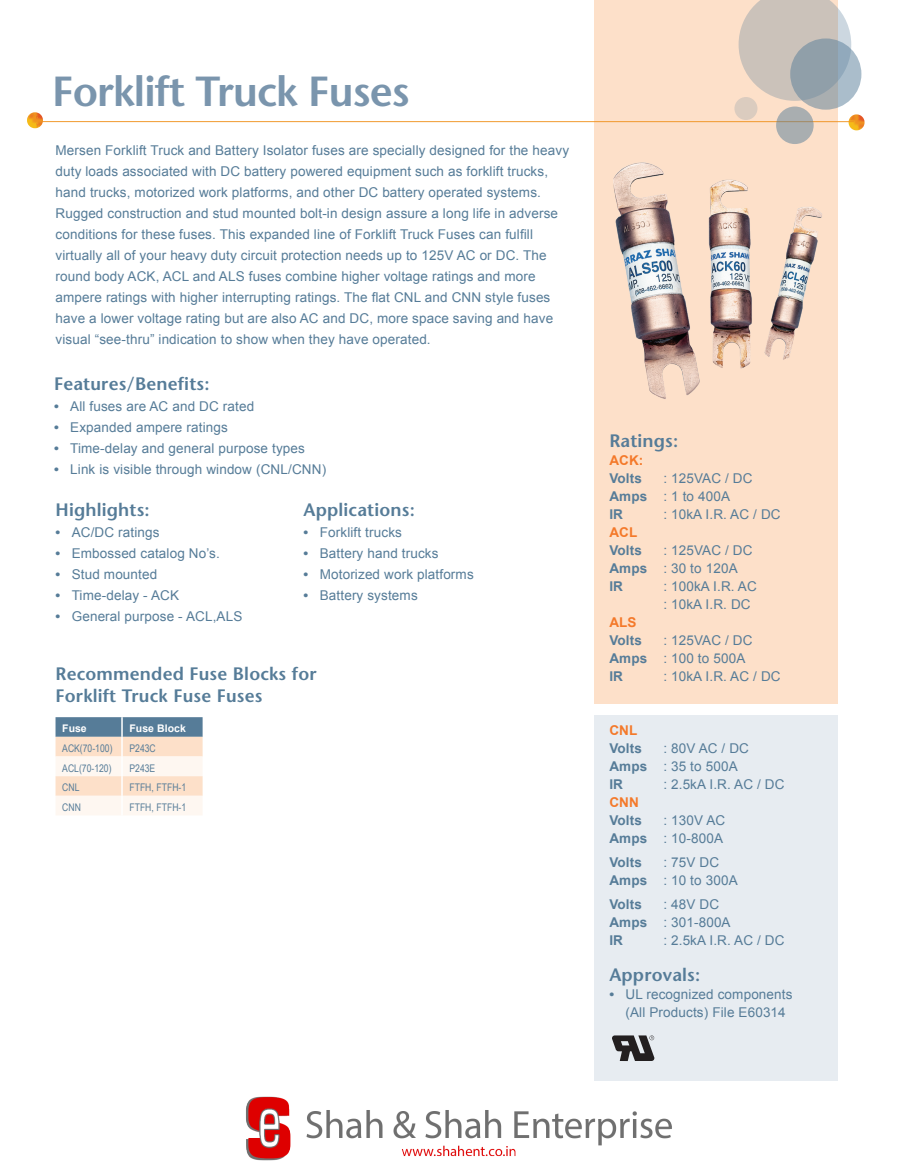
<style>
.page{position:relative;width:905px;height:1175px;background:#fff}
.page>*{position:absolute;margin:0;border:0;box-sizing:border-box;transform-origin:0 0}
.Page_Title{font:600 42px "Stone Sans Std";letter-spacing:-.02em;color:#7a95ad}
.BlueSubhead{font:600 18px "Stone Sans Std";letter-spacing:.01em;color:#567c98}
.DescriptionPara{font:13.5px/21px "Arial";letter-spacing:.01em;color:#567c98}
.Bulleted_List{font:13.5px/18px "Arial";letter-spacing:.01em;color:#567c98}
.DescriptionPara-2{font:700 13.5px "Arial";letter-spacing:.01em;color:#567c98}
.DescriptionPara-3{font:700 13.5px "Arial";letter-spacing:.01em;color:#f4792a}
.Table_body{font:10.5px "Arial Narrow";color:#567c98}
.Table_Header{font:700 10.5px "Arial";color:#fff}
.s1{font-weight:700}
</style>
<div class="page">
<div style="left:595px;top:0;width:243px;height:703px;background:#fde0c9"></div>
<div style="left:595px;top:714px;width:243px;height:366px;background:#e7ecf1"></div>
<svg style="left:848px;top:114px;width:16px;height:16px"></svg>
<hr style="left:35px;top:121px;width:818px;height:1px;background:#f09320">
<svg style="left:27px;top:112px;width:16px;height:16px"></svg>
<svg style="left:738px;top:0;width:113px;height:101px"></svg>
<svg style="left:790px;top:38px;width:71px;height:72px;background:#99a8b2"></svg>
<div style="left:776px;top:106px;width:37px;height:38px;background:linear-gradient(to bottom,#aaaeaf,#a9aeb0);border-radius:50%"></div>
<div style="left:734px;top:97px;width:23px;height:23px;background:#dbccbf;border-radius:50%"></div>
<svg style="left:56px;top:717px;width:146px;height:98px"></svg>
<hr style="left:121px;top:795px;width:2px;height:20px;background:#fff">
<img style="left:613px;top:162px;width:209px;height:237px">
<svg style="left:612px;top:1035px;width:42px;height:26px"></svg>
<img style="left:246px;top:1080px;width:435px;height:81px">
<p class="Page_Title" style="left:52px;top:66px;width:359px">Forklift Truck Fuses</p>
<p class="DescriptionPara" style="left:56px;top:140px;width:515px">Mersen Forklift Truck and Battery Isolator fuses are specially designed for the heavy duty loads associated with DC battery powered equipment such as forklift trucks, hand trucks, motorized work platforms, and other DC battery operated systems.<br>Rugged construction and stud mounted bolt-in design assure a long life in adverse conditions for these fuses. This expanded line of Forklift Truck Fuses can fulfill virtually all of your heavy duty circuit protection needs up to 125V AC or DC. The round body ACK, ACL and ALS fuses combine higher voltage ratings and more ampere ratings with higher interrupting ratings. The flat CNL and CNN style fuses have a lower voltage rating but are also AC and DC, more space saving and have visual “see-thru” indication to show when they have operated.</p>
<p class="BlueSubhead" style="left:54px;top:372px;width:157px">Features/Benefits:</p>
<p class="Bulleted_List" style="left:54px;top:397px;width:202px"><span class="s1">•</span> All fuses are AC and DC rated</p>
<p class="Bulleted_List" style="left:54px;top:418px;width:175px"><span class="s1">•</span> Expanded ampere ratings</p>
<p class="Bulleted_List" style="left:54px;top:439px;width:252px"><span class="s1">•</span> Time-delay and general purpose types</p>
<p class="Bulleted_List" style="left:54px;top:460px;width:274px"><span class="s1">•</span> Link is visible through window (CNL/CNN)</p>
<p class="BlueSubhead" style="left:303px;top:499px;width:113px">Applications:</p>
<p class="Bulleted_List" style="left:303px;top:524px;width:100px"><span class="s1">•</span> Forklift trucks</p>
<p class="Bulleted_List" style="left:303px;top:545px;width:136px"><span class="s1">•</span> Battery hand trucks</p>
<p class="Bulleted_List" style="left:303px;top:566px;width:172px"><span class="s1">•</span> Motorized work platforms</p>
<p class="Bulleted_List" style="left:303px;top:587px;width:116px"><span class="s1">•</span> Battery systems</p>
<p class="BlueSubhead" style="left:56px;top:499px;width:96px">Highlights:</p>
<p class="Bulleted_List" style="left:56px;top:524px;width:106px"><span class="s1">•</span> AC/DC ratings</p>
<p class="Bulleted_List" style="left:56px;top:545px;width:166px"><span class="s1">•</span> Embossed catalog No’s.</p>
<p class="Bulleted_List" style="left:56px;top:566px;width:103px"><span class="s1">•</span> Stud mounted</p>
<p class="Bulleted_List" style="left:56px;top:587px;width:125px"><span class="s1">•</span> Time-delay - ACK</p>
<p class="Bulleted_List" style="left:56px;top:608px;width:188px"><span class="s1">•</span> General purpose - ACL,ALS</p>
<p class="BlueSubhead" style="left:56px;top:663px;width:262px">Recommended Fuse Blocks for</p>
<p class="BlueSubhead" style="left:56px;top:684px;width:208px">Forklift Truck Fuse Fuses</p>
<p class="Table_Header" style="left:62px;top:721px;width:26px">Fuse</p>
<p class="Table_Header" style="left:129px;top:721px;width:58px">Fuse Block</p>
<p class="Table_body" style="left:62px;top:740px;width:52px">ACK(70-100)</p>
<p class="Table_body" style="left:129px;top:740px;width:28px">P243C</p>
<p class="Table_body" style="left:62px;top:760px;width:51px">ACL(70-120)</p>
<p class="Table_body" style="left:129px;top:760px;width:27px">P243E</p>
<p class="Table_body" style="left:62px;top:780px;width:19px">CNL</p>
<p class="Table_body" style="left:129px;top:780px;width:58px">FTFH, FTFH-1</p>
<p class="Table_body" style="left:62px;top:799px;width:20px">CNN</p>
<p class="Table_body" style="left:129px;top:799px;width:58px">FTFH, FTFH-1</p>
<p class="BlueSubhead" style="left:609px;top:429px;width:70px">Ratings:</p>
<p class="DescriptionPara-3" style="left:609px;top:451px;width:36px">ACK:</p>
<p class="DescriptionPara-2" style="left:609px;top:469px;width:34px">Volts</p>
<p class="DescriptionPara" style="left:663px;top:467px;width:91px">: 125VAC / DC</p>
<p class="DescriptionPara" style="left:609px;top:487px;width:122px;line-height:18px"><span class="s1">Amps</span> : 1 to 400A<br><span class="s1">IR</span></p>
<p class="DescriptionPara" style="left:663px;top:503px;width:119px">: 10kA I.R. AC / DC</p>
<p class="DescriptionPara-3" style="left:609px;top:523px;width:30px">ACL</p>
<p class="DescriptionPara-2" style="left:609px;top:541px;width:34px">Volts</p>
<p class="DescriptionPara" style="left:663px;top:539px;width:91px">: 125VAC / DC</p>
<p class="DescriptionPara" style="left:609px;top:559px;width:130px;line-height:18px"><span class="s1">Amps</span> : 30 to 120A<br><span class="s1">IR</span></p>
<p class="DescriptionPara" style="left:663px;top:575px;width:95px">: 100kA I.R. AC</p>
<p class="DescriptionPara" style="left:663px;top:593px;width:89px">: 10kA I.R. DC</p>
<p class="DescriptionPara-3" style="left:609px;top:613px;width:29px">ALS</p>
<p class="DescriptionPara-2" style="left:609px;top:631px;width:34px">Volts</p>
<p class="DescriptionPara" style="left:663px;top:629px;width:91px">: 125VAC / DC</p>
<p class="DescriptionPara" style="left:609px;top:647px;width:137px"><span class="s1">Amps</span> : 100 to 500A</p>
<p class="DescriptionPara-2" style="left:609px;top:667px;width:15px">IR</p>
<p class="DescriptionPara" style="left:663px;top:665px;width:119px">: 10kA I.R. AC / DC</p>
<p class="DescriptionPara-3" style="left:609px;top:721px;width:30px">CNL</p>
<p class="DescriptionPara-2" style="left:609px;top:739px;width:34px">Volts</p>
<p class="DescriptionPara" style="left:663px;top:737px;width:87px">: 80V AC / DC</p>
<p class="DescriptionPara" style="left:609px;top:755px;width:130px"><span class="s1">Amps</span> : 35 to 500A</p>
<p class="DescriptionPara-2" style="left:609px;top:775px;width:15px">IR</p>
<p class="DescriptionPara" style="left:663px;top:773px;width:123px">: 2.5kA I.R. AC / DC</p>
<p class="DescriptionPara-3" style="left:609px;top:793px;width:31px">CNN</p>
<p class="DescriptionPara-2" style="left:609px;top:811px;width:34px">Volts</p>
<p class="DescriptionPara" style="left:663px;top:809px;width:63px">: 130V AC</p>
<p class="DescriptionPara" style="left:609px;top:827px;width:115px"><span class="s1">Amps</span> : 10-800A</p>
<p class="DescriptionPara-2" style="left:609px;top:853px;width:34px">Volts</p>
<p class="DescriptionPara" style="left:663px;top:851px;width:57px">: 75V DC</p>
<p class="DescriptionPara" style="left:609px;top:869px;width:130px"><span class="s1">Amps</span> : 10 to 300A</p>
<p class="DescriptionPara-2" style="left:609px;top:895px;width:34px">Volts</p>
<p class="DescriptionPara" style="left:663px;top:893px;width:57px">: 48V DC</p>
<p class="DescriptionPara" style="left:609px;top:911px;width:123px"><span class="s1">Amps</span> : 301-800A</p>
<p class="DescriptionPara-2" style="left:609px;top:931px;width:15px">IR</p>
<p class="DescriptionPara" style="left:663px;top:929px;width:123px">: 2.5kA I.R. AC / DC</p>
<p class="BlueSubhead" style="left:609px;top:963px;width:92px">Approvals:</p>
<p class="Bulleted_List" style="left:625px;top:985px;width:168px;text-indent:-16px"><span class="s1">•</span> UL recognized components (All Products) File E60314</p>
</div>
